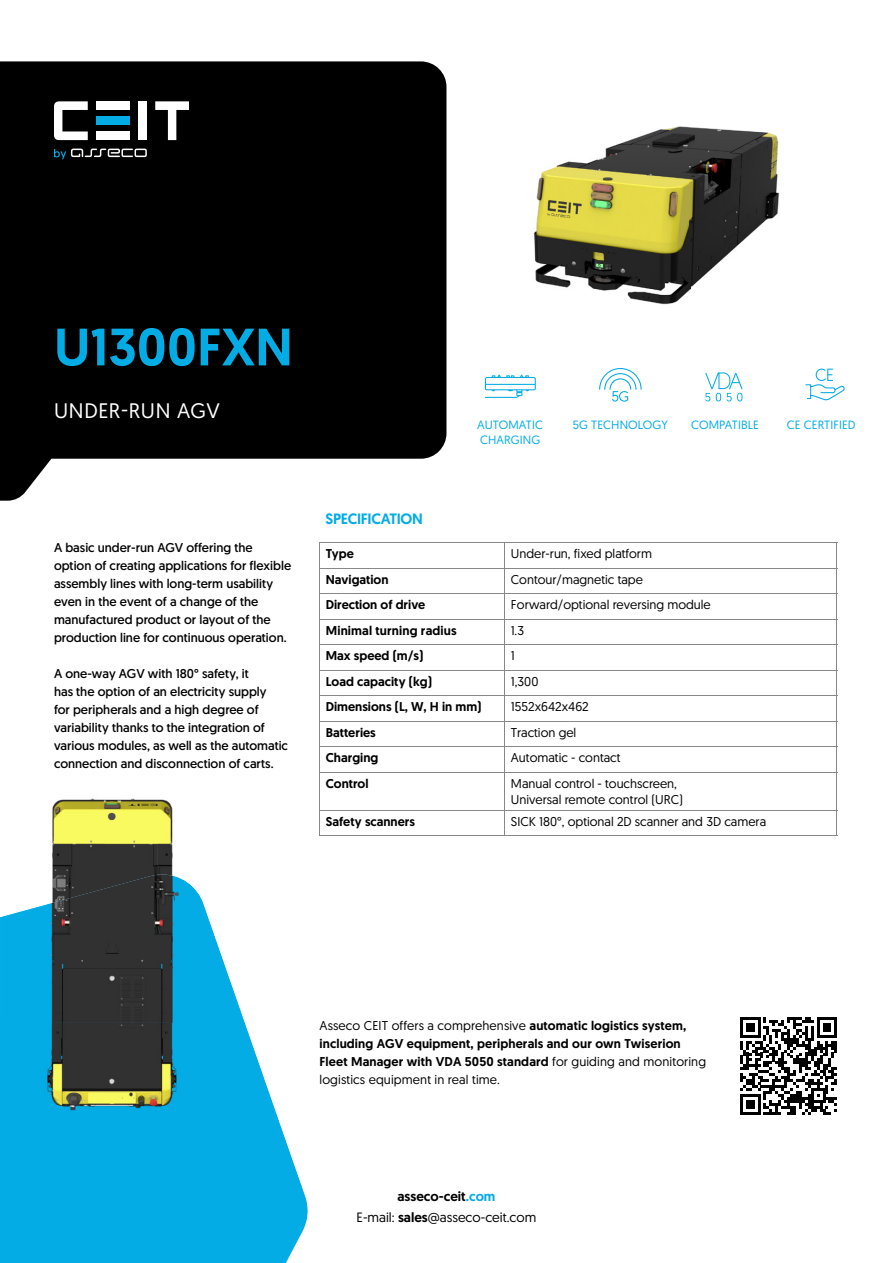
<style>
.page{position:relative;width:893px;height:1263px;background:#fff}
.page>*{position:absolute;margin:0;border:0;box-sizing:border-box;transform-origin:0 0}
.t1{font:500 52.5px "Geomanist";color:#03ace4}
.t2{font:21px "Geomanist";letter-spacing:.03em;color:#fff}
.t3{font:500 15px "Geomanist";letter-spacing:-.02em;color:#03ace4}
.t4{font:13.5px/21px "Geomanist";color:#000;text-align:center}
.t5{font:12.75px/18px "Geomanist";color:#000}
.t6{font:500 12.75px/18px "Geomanist";color:#000}
.t7{font:12.75px/16.5px "Geomanist";color:#000}
.t8{font:12px "Geomanist";letter-spacing:.01em;color:#03ace4}
.s1{font-weight:400}
.s2{font-weight:500}
.s3{font-weight:500;color:#03ace4}
</style>
<div class="page">
<svg style="left:0;top:61px;width:446px;height:440px;fill:#000"></svg>
<div style="left:0;top:1220px;width:307px;height:43px;background:#03ace4"></div>
<svg style="left:54px;top:149px;width:93px;height:10px"></svg>
<svg style="left:155px;top:101px;width:34px;height:39px"></svg>
<svg style="left:54px;top:101px;width:34px;height:39px"></svg>
<div style="left:96px;top:101px;width:34px;height:9px;background:#fff"></div>
<div style="left:96px;top:116px;width:34px;height:9px;background:#03ace4"></div>
<div style="left:96px;top:131px;width:34px;height:9px;background:#fff"></div>
<div style="left:138px;top:101px;width:9px;height:39px;background:#fff"></div>
<img style="left:533px;top:126px;width:247px;height:179px">
<img style="left:158px;top:799px;width:15px;height:75px">
<img style="left:52px;top:798px;width:53px;height:76px">
<img style="left:105px;top:798px;width:53px;height:76px">
<img style="left:0;top:1023px;width:308px;height:197px">
<img style="left:0;top:874px;width:245px;height:149px">
<svg style="left:740px;top:1017px;width:97px;height:97px"></svg>
<hr style="left:320px;top:542px;width:185px;height:1px;background:#87888a">
<hr style="left:505px;top:542px;width:332px;height:1px;background:#87888a">
<hr style="left:320px;top:568px;width:185px;height:1px;background:#87888a">
<hr style="left:505px;top:568px;width:332px;height:1px;background:#87888a">
<hr style="left:320px;top:593px;width:185px;height:1px;background:#87888a">
<hr style="left:505px;top:593px;width:332px;height:1px;background:#87888a">
<hr style="left:320px;top:619px;width:185px;height:1px;background:#87888a">
<hr style="left:505px;top:619px;width:332px;height:1px;background:#87888a">
<hr style="left:320px;top:644px;width:185px;height:1px;background:#87888a">
<hr style="left:505px;top:644px;width:332px;height:1px;background:#87888a">
<hr style="left:320px;top:670px;width:185px;height:1px;background:#87888a">
<hr style="left:505px;top:670px;width:332px;height:1px;background:#87888a">
<hr style="left:320px;top:695px;width:185px;height:1px;background:#87888a">
<hr style="left:505px;top:695px;width:332px;height:1px;background:#87888a">
<hr style="left:320px;top:721px;width:185px;height:1px;background:#87888a">
<hr style="left:505px;top:721px;width:332px;height:1px;background:#87888a">
<hr style="left:320px;top:746px;width:185px;height:1px;background:#87888a">
<svg style="left:319px;top:543px;width:1px;height:229px"></svg>
<hr style="left:505px;top:746px;width:332px;height:1px;background:#87888a">
<svg style="left:836px;top:543px;width:1px;height:229px"></svg>
<hr style="left:320px;top:772px;width:185px;height:1px;background:#87888a">
<hr style="left:319px;top:772px;width:1px;height:38px;background:#87888a">
<hr style="left:505px;top:772px;width:332px;height:1px;background:#87888a">
<hr style="left:505px;top:772px;width:1px;height:38px;background:#87888a">
<hr style="left:836px;top:772px;width:1px;height:38px;background:#87888a">
<hr style="left:320px;top:810px;width:185px;height:1px;background:#87888a">
<svg style="left:319px;top:810px;width:1px;height:25px"></svg>
<hr style="left:505px;top:810px;width:332px;height:1px;background:#87888a">
<svg style="left:836px;top:811px;width:1px;height:24px"></svg>
<hr style="left:320px;top:835px;width:185px;height:1px;background:#87888a">
<hr style="left:505px;top:835px;width:332px;height:1px;background:#87888a">
<svg style="left:599px;top:368px;width:43px;height:34px"></svg>
<svg style="left:805px;top:369px;width:40px;height:31px"></svg>
<svg style="left:705px;top:372px;width:37px;height:29px"></svg>
<svg style="left:485px;top:374px;width:51px;height:24px"></svg>
<h1 class="t1" style="left:54px;top:312px;width:240px">U1300FXN</h1>
<h2 class="t2" style="left:54px;top:397px;width:167px">UNDER-RUN AGV</h2>
<p class="t5" style="left:54px;top:538px;width:239px">A basic under-run AGV offering the option of creating applications for flexible assembly lines with long-term usability even in the event of a change of the manufactured product or layout of the production line for continuous operation.</p>
<p class="t5" style="left:54px;top:664px;width:236px">A one-way AGV with 180° safety, it<br>has the option of an electricity supply<br>for peripherals and a high degree of variability thanks to the integration of various modules, as well as the automatic connection and disconnection of carts.</p>
<p class="t3" style="left:326px;top:508px;width:99px">SPECIFICATION</p>
<p class="t8" style="left:477px;top:417px;width:67px">AUTOMATIC</p>
<p class="t8" style="left:573px;top:417px;width:97px">5G TECHNOLOGY</p>
<p class="t8" style="left:691px;top:417px;width:69px">COMPATIBLE</p>
<p class="t8" style="left:787px;top:417px;width:70px">CE CERTIFIED</p>
<p class="t8" style="left:480px;top:432px;width:62px">CHARGING</p>
<p class="t6" style="left:326px;top:545px;width:30px">Type</p>
<p class="t7" style="left:511px;top:545px;width:143px">Under-run, fixed platform</p>
<p class="t6" style="left:326px;top:570px;width:64px">Navigation</p>
<p class="t7" style="left:511px;top:571px;width:134px">Contour/magnetic tape</p>
<p class="t6" style="left:326px;top:596px;width:101px">Direction of drive</p>
<p class="t7" style="left:511px;top:596px;width:201px">Forward/optional reversing module</p>
<p class="t6" style="left:326px;top:621px;width:132px">Minimal turning radius</p>
<p class="t7" style="left:511px;top:622px;width:15px">1.3</p>
<p class="t6" style="left:326px;top:647px;width:99px">Max speed (m/s)</p>
<p class="t7" style="left:511px;top:647px;width:5px">1</p>
<p class="t6" style="left:326px;top:672px;width:108px">Load capacity (kg)</p>
<p class="t7" style="left:511px;top:673px;width:29px">1,300</p>
<p class="t6" style="left:326px;top:698px;width:157px">Dimensions (L, W, H in mm)</p>
<p class="t7" style="left:511px;top:698px;width:79px">1552x642x462</p>
<p class="t6" style="left:326px;top:723px;width:52px">Batteries</p>
<p class="t7" style="left:511px;top:724px;width:67px">Traction gel</p>
<p class="t6" style="left:326px;top:749px;width:54px">Charging</p>
<p class="t7" style="left:511px;top:749px;width:111px">Automatic - contact</p>
<p class="t6" style="left:326px;top:774px;width:44px">Control</p>
<p class="t7" style="left:511px;top:775px;width:174px">Manual control - touchscreen,<br>Universal remote control (URC)</p>
<p class="t6" style="left:326px;top:812px;width:91px">Safety scanners</p>
<p class="t7" style="left:511px;top:813px;width:257px">SICK 180°, optional 2D scanner and 3D camera</p>
<p class="t6" style="left:320px;top:1016px;width:388px"><span class="s1">Asseco CEIT offers a comprehensive</span> automatic logistics system, including AGV equipment, peripherals and our own Twiserion Fleet Manager with VDA 5050 standard <span class="s1">for guiding and monitoring logistics equipment in real time.</span></p>
<p class="t4" style="left:357px;top:1185px;width:181px"><span class="s2">asseco-ceit</span><span class="s3">.com<br></span>E-mail: <span class="s2">sales</span>@asseco-ceit.com</p>
</div>
